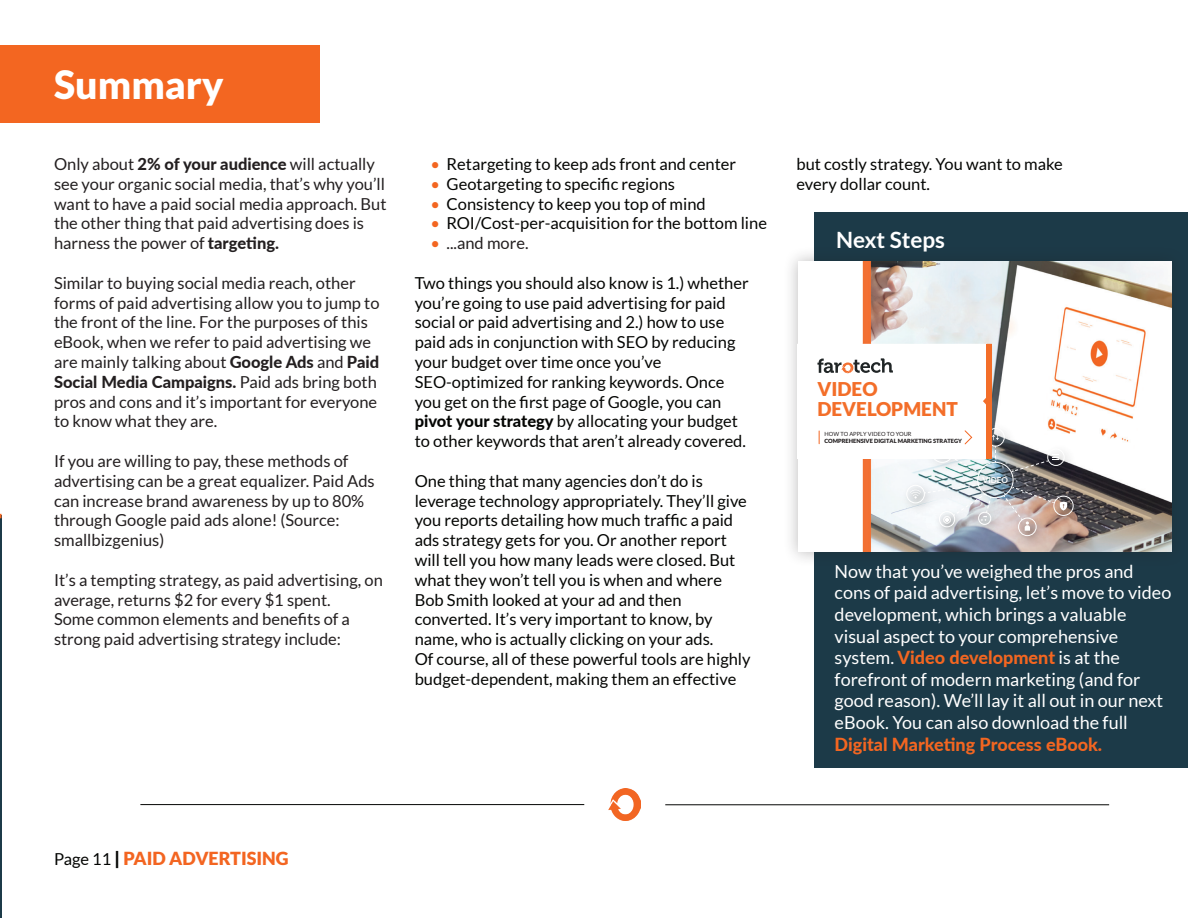
<style>
.page{position:relative;width:1188px;height:918px;background:#fff}
.page>*{position:absolute;margin:0;border:0;box-sizing:border-box;transform-origin:0 0}
.t1{font:900 39px "Lato";color:#fff}
.t2{font:700 22.5px "Lato";color:#fff}
.t3{font:900 19.05px/19.5px "Lato";color:#f36e29}
.t4{font:18px/21.6px "Lato";color:#fff}
.t5{font:800 18px "Lato";color:#f36621}
.t6{font:900 18px "Lato";color:#f36521}
.t7{font:16.5px/19.8px "Lato";color:#040503}
.t8{font:16.5px/19.8px "Lato";color:#231f20}
.t9{font:700 8.1px "Lato";color:#fff}
.t10{font:900 5.7px "Lato";color:#231f20}
.t11{font:5.7px "Lato";color:#231f20}
.s1{font-weight:800}
.s2{color:#f36621}
.s3{font-weight:800;color:#f36621}
.s4{font-weight:400;font-size:16.5px;color:#040503}
.s5{color:#040503}
</style>
<div class="page">
<hr style="left:0;top:515px;width:2px;height:403px;background:#1c3a48">
<div style="left:0;top:45px;width:320px;height:77px;background:#f36621"></div>
<img style="left:609px;top:789px;width:32px;height:32px">
<hr style="left:140px;top:804px;width:444px;height:1px;background:#040503">
<hr style="left:665px;top:805px;width:444px;height:1px;background:#040503">
<div style="left:814px;top:212px;width:374px;height:556px;background:#1c3a48"></div>
<div style="left:782px;top:246px;width:405px;height:321px;background:#231f20;opacity:.3"></div>
<img style="left:798px;top:261px;width:373px;height:291px">
<img style="left:897px;top:419px;width:193px;height:133px">
<div style="left:978px;top:462px;width:35px;height:36px;border:1px solid #fff;border-radius:50%"></div>
<div style="left:1047px;top:449px;width:17px;height:17px;border:1px solid #fff;border-radius:50%"></div>
<div style="left:1018px;top:518px;width:18px;height:18px;border:1px solid #fff;border-radius:50%"></div>
<div style="left:978px;top:512px;width:13px;height:13px;border:1px solid #fff;border-radius:50%"></div>
<div style="left:939px;top:511px;width:16px;height:16px;border:1px solid #fff;border-radius:50%"></div>
<div style="left:1054px;top:496px;width:19px;height:20px;border:1px solid #fff;border-radius:50%"></div>
<div style="left:931px;top:440px;width:23px;height:23px;border:1px solid #fff;border-radius:50%"></div>
<div style="left:907px;top:485px;width:18px;height:18px;border:1px solid #fff;border-radius:50%"></div>
<div style="left:986px;top:428px;width:18px;height:18px;border:1px solid #fff;border-radius:50%"></div>
<svg style="left:995px;top:446px;width:1px;height:16px"></svg>
<svg style="left:1011px;top:454px;width:48px;height:18px"></svg>
<svg style="left:1060px;top:502px;width:7px;height:9px"></svg>
<svg style="left:992px;top:435px;width:7px;height:5px"></svg>
<svg style="left:910px;top:484px;width:81px;height:40px;background:#dfe3e7"></svg>
<svg style="left:1003px;top:486px;width:51px;height:45px;background:#af9f9b"></svg>
<div style="left:798px;top:344px;width:194px;height:114px;background:#fff"></div>
<div style="left:987px;top:344px;width:5px;height:114px;background:#f36e29"></div>
<svg style="left:983px;top:397px;width:4px;height:8px"></svg>
<svg style="left:817px;top:358px;width:76px;height:15px"></svg>
<svg style="left:940px;top:430px;width:40px;height:43px"></svg>
<svg style="left:819px;top:431px;width:1px;height:13px"></svg>
<h1 class="t1" style="left:54px;top:62px;width:171px">Summary</h1>
<p class="t8" style="left:54px;top:154px;width:334px">Only about <span class="s1">2% of your audience</span> will actually see your organic social media, that’s why you’ll want to have a paid social media approach. But the other thing that paid advertising does is harness the power of <span class="s1">targeting.</span></p>
<p class="t8" style="left:54px;top:273px;width:327px">Similar to buying social media reach, other forms of paid advertising allow you to jump to the front of the line. For the purposes of this eBook, when we refer to paid advertising we are mainly talking about <span class="s1">Google Ads</span> and <span class="s1">Paid Social Media Campaigns.</span> Paid ads bring both pros and cons and it’s important for everyone to know what they are.</p>
<p class="t8" style="left:54px;top:451px;width:322px">If you are willing to pay, these methods of advertising can be a great equalizer. Paid Ads can increase brand awareness by up to 80% through Google paid ads alone! (Source: smallbizgenius)</p>
<p class="t8" style="left:54px;top:570px;width:330px">It’s a tempting strategy, as paid advertising, on average, returns $2 for every $1 spent.<br>Some common elements and benefits of a strong paid advertising strategy include:</p>
<p class="t7" style="left:431px;top:154px;width:307px"><span class="s2">•</span> Retargeting to keep ads front and center</p>
<p class="t7" style="left:431px;top:174px;width:246px"><span class="s2">•</span> Geotargeting to specific regions</p>
<p class="t7" style="left:431px;top:194px;width:277px"><span class="s2">•</span> Consistency to keep you top of mind</p>
<p class="t7" style="left:431px;top:213px;width:338px"><span class="s2">•</span> ROI/Cost-per-acquisition for the bottom line</p>
<p class="t8" style="left:431px;top:233px;width:99px"><span class="s2">•</span> ...and more.</p>
<p class="t7" style="left:415px;top:273px;width:335px">Two things you should also know is 1.) whether you’re going to use paid advertising for paid social or paid advertising and 2.) how to use paid ads in conjunction with SEO by reducing your budget over time once you’ve SEO-optimized for ranking keywords. Once you get on the first page of Google, you can <span class="s1">pivot your strategy</span> by allocating your budget to other keywords that aren’t already covered.</p>
<p class="t7" style="left:415px;top:471px;width:337px">One thing that many agencies don’t do is leverage technology appropriately. They’ll give you reports detailing how much traffic a paid ads strategy gets for you. Or another report will tell you how many leads were closed. But what they won’t tell you is when and where Bob Smith looked at your ad and then converted. It’s very important to know, by name, who is actually clicking on your ads.<br>Of course, all of these powerful tools are highly budget-dependent, making them an effective</p>
<p class="t7" style="left:796px;top:154px;width:268px">but costly strategy. You want to make every dollar count.</p>
<h2 class="t2" style="left:836px;top:226px;width:110px">Next Steps</h2>
<p class="t3" style="left:817px;top:379px;width:142px">VIDEO<br>DEVELOPMENT</p>
<p class="t11" style="left:825px;top:431px;width:89px">HOW TO APPLY VIDEO TO YOUR</p>
<p class="t10" style="left:825px;top:437px;width:139px">COMPREHENSIVE DIGITAL MARKETING STRATEGY</p>
<p class="t9" style="left:983px;top:476px;width:27px">VIDEO</p>
<p class="t4" style="left:835px;top:560px;width:338px">Now that you’ve weighed the pros and cons of paid advertising, let’s move to video development, which brings a valuable visual aspect to your comprehensive system. <span class="s3">Video development</span> is at the forefront of modern marketing (and for good reason). We’ll lay it all out in our next eBook. You can also download the full</p>
<p class="t5" style="left:835px;top:731px;width:269px">Digital Marketing Process eBook.</p>
<p class="t6" style="left:54px;top:848px;width:236px"><span class="s4">Page 11</span> <span class="s5">|</span> PAID ADVERTISING</p>
</div>
